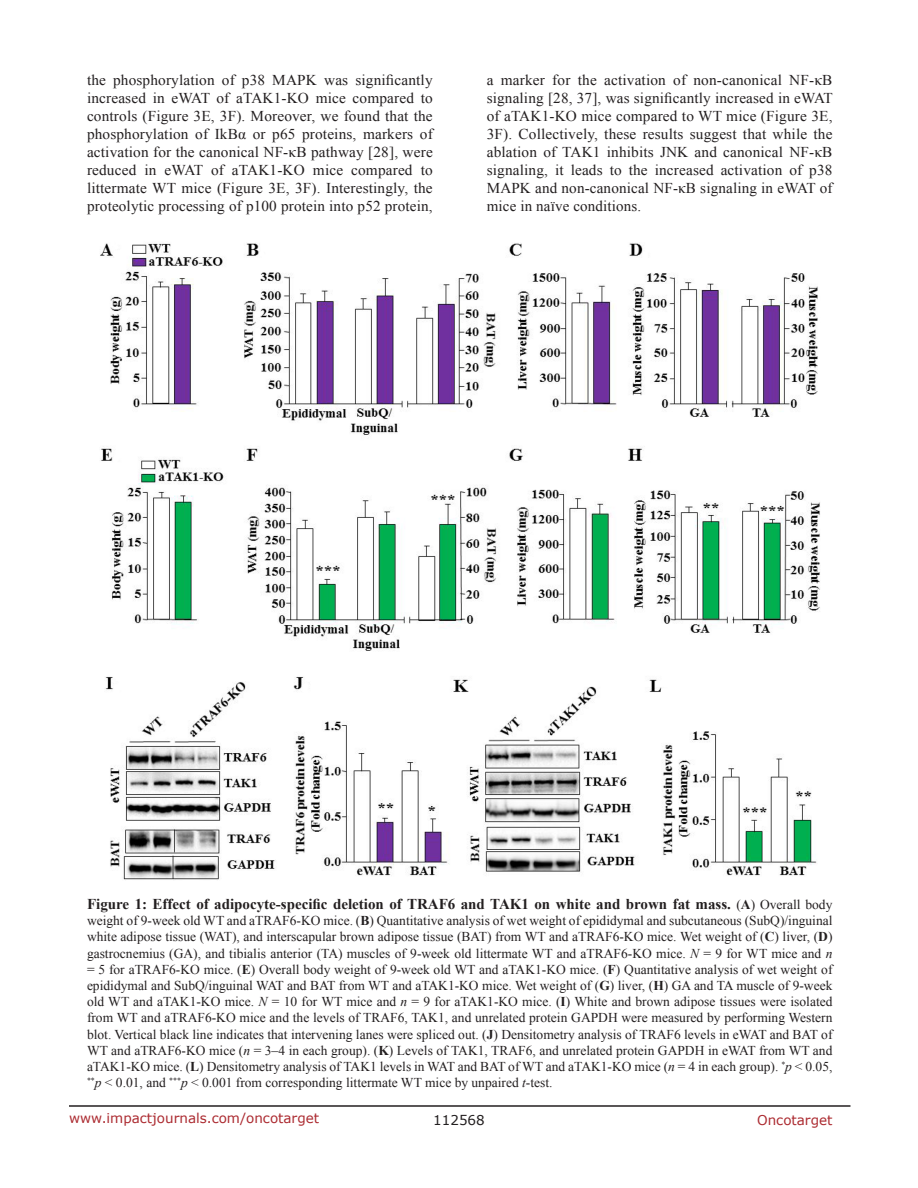
<style>
.page{position:relative;width:918px;height:1188px;background:#fff}
.page>*{position:absolute;margin:0;border:0;box-sizing:border-box;transform-origin:0 0}
.BodyText{font:15px/18px "Times New Roman";letter-spacing:.01em;color:#231f20;text-align:justify}
.FigureText{font:700 15px "Times New Roman";color:#231f20}
.FigureText-2{font:13.5px/16.2px "Times New Roman";color:#231f20;text-align:justify}
.t1{font:13.5px "Verdana";color:#ac2b31}
.t2{font:13.5px "Verdana";color:#231f20}
.s1{font-weight:400;font-size:13.5px}
.s2{font-size:13.5px}
.s3{font-weight:700}
.s4{font-style:italic}
</style>
<div class="page">
<hr style="left:69px;top:1105px;width:781px;height:2px;background:#231f20">
<img style="left:100px;top:243px;width:720px;height:637px">
<p class="BodyText" style="left:87px;top:71px;width:347px">the phosphorylation of p38 MAPK was significantly increased in eWAT of aTAK1-KO mice compared to controls (Figure 3E, 3F). Moreover, we found that the phosphorylation of IkBα or p65 proteins, markers of activation for the canonical NF-κB pathway [28], were reduced in eWAT of aTAK1-KO mice compared to littermate WT mice (Figure 3E, 3F). Interestingly, the proteolytic processing of p100 protein into p52 protein,</p>
<p class="BodyText" style="left:487px;top:71px;width:348px">a marker for the activation of non-canonical NF-κB signaling [28, 37], was significantly increased in eWAT of aTAK1-KO mice compared to WT mice (Figure 3E, 3F). Collectively, these results suggest that while the ablation of TAK1 inhibits JNK and canonical NF-κB signaling, it leads to the increased activation of p38<br>MAPK and non-canonical NF-κB signaling in eWAT of mice in naïve conditions.</p>
<p class="FigureText" style="left:87px;top:894px;width:747px">Figure 1: Effect of adipocyte-specific deletion of TRAF6 and TAK1 on white and brown fat mass. <span class="s1">(</span><span class="s2">A</span><span class="s1">) Overall body</span></p>
<p class="FigureText-2" style="left:87px;top:912px;width:747px">weight of 9-week old WT and aTRAF6-KO mice. (<span class="s3">B</span>) Quantitative analysis of wet weight of epididymal and subcutaneous (SubQ)/inguinal white adipose tissue (WAT), and interscapular brown adipose tissue (BAT) from WT and aTRAF6-KO mice. Wet weight of (<span class="s3">C</span>) liver, (<span class="s3">D</span>) gastrocnemius (GA), and tibialis anterior (TA) muscles of 9-week old littermate WT and aTRAF6-KO mice. <span class="s4">N</span> = 9 for WT mice and <span class="s4">n </span>= 5 for aTRAF6-KO mice. (<span class="s3">E</span>) Overall body weight of 9-week old WT and aTAK1-KO mice. (<span class="s3">F</span>) Quantitative analysis of wet weight of epididymal and SubQ/inguinal WAT and BAT from WT and aTAK1-KO mice. Wet weight of (<span class="s3">G</span>) liver, (<span class="s3">H</span>) GA and TA muscle of 9-week old WT and aTAK1-KO mice. <span class="s4">N</span> = 10 for WT mice and <span class="s4">n</span> = 9 for aTAK1-KO mice. (<span class="s3">I</span>) White and brown adipose tissues were isolated from WT and aTRAF6-KO mice and the levels of TRAF6, TAK1, and unrelated protein GAPDH were measured by performing Western blot. Vertical black line indicates that intervening lanes were spliced out. (<span class="s3">J</span>) Densitometry analysis of TRAF6 levels in eWAT and BAT of WT and aTRAF6-KO mice (<span class="s4">n</span> = 3–4 in each group). (<span class="s3">K</span>) Levels of TAK1, TRAF6, and unrelated protein GAPDH in eWAT from WT and aTAK1-KO mice. (<span class="s3">L</span>) Densitometry analysis of TAK1 levels in WAT and BAT of WT and aTAK1-KO mice (<span class="s4">n</span> = 4 in each group). <sup>*</sup><span class="s4">p</span> &lt; 0.05, <sup>**</sup><span class="s4">p</span> &lt; 0.01, and <sup>***</sup><span class="s4">p</span> &lt; 0.001 from corresponding littermate WT mice by unpaired <span class="s4">t</span>-test.</p>
<p class="t1" style="left:69px;top:1109px;width:252px">www.impactjournals.com/oncotarget</p>
<p class="t2" style="left:433px;top:1111px;width:53px">112568</p>
<p class="t1" style="left:757px;top:1111px;width:77px">Oncotarget</p>
</div>
